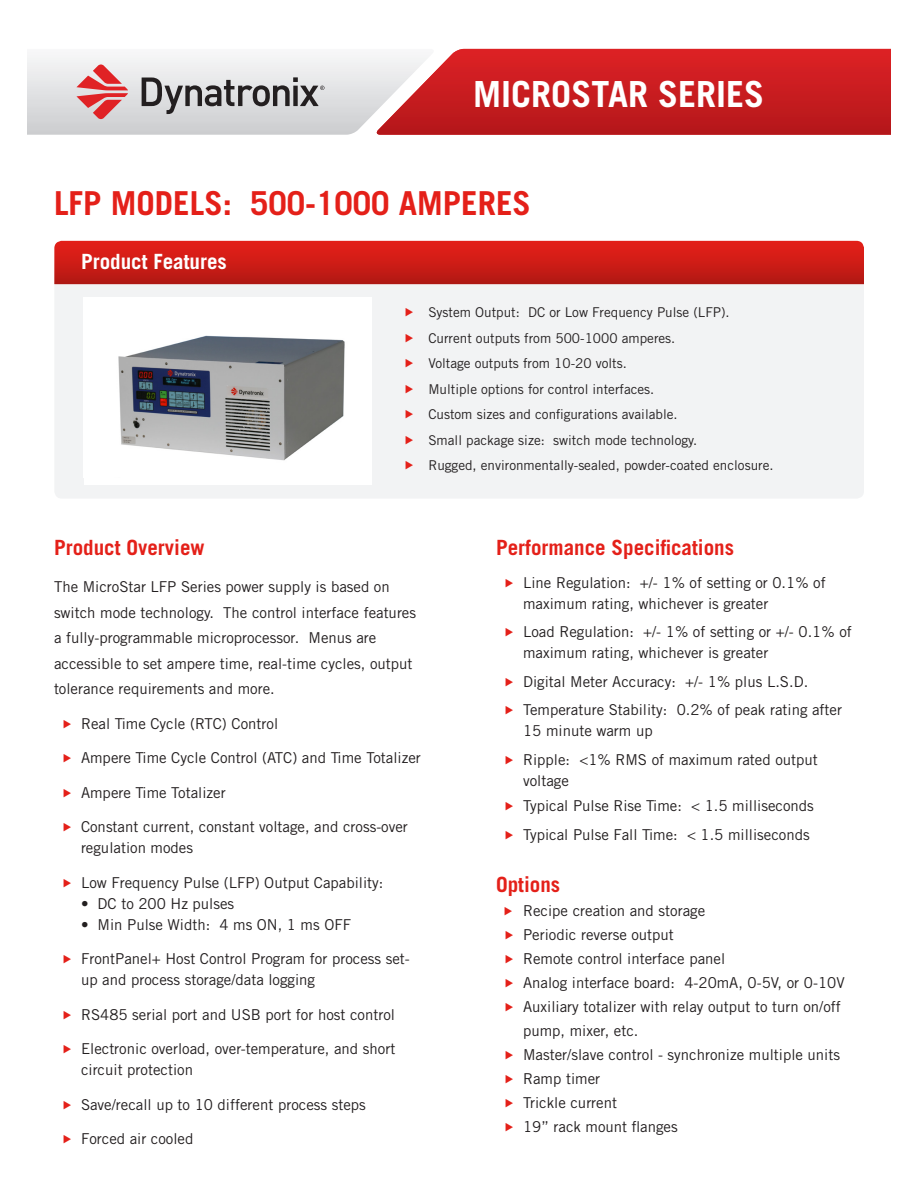
<style>
.page{position:relative;width:918px;height:1188px;background:#fff}
.page>*{position:absolute;margin:0;border:0;box-sizing:border-box;transform-origin:0 0}
.Title_Here{font:700 36px "Trade Gothic LT Std";color:#fff}
.Header_Here{font:700 33px "Trade Gothic LT Std";color:#e42019}
.Paragraph_Text{font:700 21px "Trade Gothic LT Std";color:#e42019}
.Product_Features_Whi{font:700 21px "Trade Gothic LT Std";color:#fff}
.Bullet_Text{font:15px/21px "Trade Gothic LT Std";color:#231f20}
.Paragraph_Text-2{font:15px/25.5px "Trade Gothic LT Std";color:#231f20}
.Bullet_Text-2{font:13.5px "Trade Gothic LT Std";color:#231f20}
</style>
<div class="page">
<svg style="left:435px;top:49px;width:456px;height:86px;background:#c91e21"></svg>
<svg style="left:27px;top:57px;width:408px;height:78px"></svg>
<div style="left:54px;top:284px;width:810px;height:214px;background:#f2f3f4"></div>
<svg style="left:54px;top:241px;width:810px;height:43px;background:#cc1c16"></svg>
<div style="left:84px;top:297px;width:287px;height:188px;background:#fff"></div>
<img style="left:118px;top:335px;width:227px;height:126px">
<svg style="left:406px;top:308px;width:7px;height:9px"></svg>
<svg style="left:406px;top:333px;width:7px;height:9px"></svg>
<svg style="left:406px;top:359px;width:7px;height:9px"></svg>
<svg style="left:406px;top:384px;width:7px;height:9px"></svg>
<svg style="left:406px;top:410px;width:7px;height:9px"></svg>
<svg style="left:406px;top:435px;width:7px;height:9px"></svg>
<svg style="left:406px;top:461px;width:7px;height:9px"></svg>
<p class="Title_Here" style="left:473px;top:72px;width:292px">MICROSTAR SERIES</p>
<p class="Header_Here" style="left:54px;top:183px;width:478px">LFP MODELS: 500-1000 AMPERES</p>
<p class="Product_Features_Whi" style="left:81px;top:249px;width:147px">Product Features</p>
<p class="Bullet_Text-2" style="left:428px;top:304px;width:303px">System Output: DC or Low Frequency Pulse (LFP).</p>
<p class="Bullet_Text-2" style="left:428px;top:330px;width:249px">Current outputs from 500-1000 amperes.</p>
<p class="Bullet_Text-2" style="left:428px;top:355px;width:200px">Voltage outputs from 10-20 volts.</p>
<p class="Bullet_Text-2" style="left:428px;top:381px;width:228px">Multiple options for control interfaces.</p>
<p class="Bullet_Text-2" style="left:428px;top:406px;width:251px">Custom sizes and configurations available.</p>
<p class="Bullet_Text-2" style="left:428px;top:432px;width:270px">Small package size: switch mode technology.</p>
<p class="Bullet_Text-2" style="left:428px;top:457px;width:347px">Rugged, environmentally-sealed, powder-coated enclosure.</p>
<p class="Paragraph_Text" style="left:54px;top:534px;width:152px">Product Overview</p>
<p class="Paragraph_Text-2" style="left:54px;top:574px;width:364px">The MicroStar LFP Series power supply is based on switch mode technology. The control interface features a fully-programmable microprocessor. Menus are accessible to set ampere time, real-time cycles, output tolerance requirements and more.</p>
<p class="Bullet_Text" style="left:81px;top:713px;width:199px">Real Time Cycle (RTC) Control</p>
<p class="Bullet_Text" style="left:81px;top:747px;width:341px">Ampere Time Cycle Control (ATC) and Time Totalizer</p>
<p class="Bullet_Text" style="left:81px;top:782px;width:146px">Ampere Time Totalizer</p>
<p class="Bullet_Text" style="left:81px;top:816px;width:328px">Constant current, constant voltage, and cross-over regulation modes</p>
<p class="Bullet_Text" style="left:81px;top:872px;width:304px">Low Frequency Pulse (LFP) Output Capability:</p>
<p class="Bullet_Text" style="left:81px;top:893px;width:155px">• DC to 200 Hz pulses</p>
<p class="Bullet_Text" style="left:81px;top:914px;width:272px">• Min Pulse Width: 4 ms ON, 1 ms OFF</p>
<p class="Bullet_Text" style="left:81px;top:948px;width:330px">FrontPanel+ Host Control Program for process set&shy;up and process storage/data logging</p>
<p class="Bullet_Text" style="left:81px;top:1004px;width:316px">RS485 serial port and USB port for host control</p>
<p class="Bullet_Text" style="left:81px;top:1038px;width:316px">Electronic overload, over-temperature, and short circuit protection</p>
<p class="Bullet_Text" style="left:81px;top:1094px;width:286px">Save/recall up to 10 different process steps</p>
<p class="Bullet_Text" style="left:81px;top:1128px;width:114px">Forced air cooled</p>
<p class="Paragraph_Text" style="left:496px;top:534px;width:240px">Performance Specifications</p>
<p class="Bullet_Text" style="left:523px;top:572px;width:304px">Line Regulation: +/- 1% of setting or 0.1% of maximum rating, whichever is greater</p>
<p class="Bullet_Text" style="left:523px;top:621px;width:330px">Load Regulation: +/- 1% of setting or +/- 0.1% of maximum rating, whichever is greater</p>
<p class="Bullet_Text" style="left:523px;top:671px;width:287px">Digital Meter Accuracy: +/- 1% plus L.S.D.</p>
<p class="Bullet_Text" style="left:523px;top:699px;width:320px">Temperature Stability: 0.2% of peak rating after<br>15 minute warm up</p>
<p class="Bullet_Text" style="left:523px;top:749px;width:296px">Ripple: &lt;1% RMS of maximum rated output voltage</p>
<p class="Bullet_Text" style="left:523px;top:795px;width:292px">Typical Pulse Rise Time: &lt; 1.5 milliseconds</p>
<p class="Bullet_Text" style="left:523px;top:824px;width:288px">Typical Pulse Fall Time: &lt; 1.5 milliseconds</p>
<p class="Paragraph_Text" style="left:496px;top:872px;width:66px">Options</p>
<p class="Paragraph_Text-2" style="left:523px;top:898px;width:184px">Recipe creation and storage</p>
<p class="Bullet_Text" style="left:523px;top:924px;width:152px">Periodic reverse output</p>
<p class="Bullet_Text" style="left:523px;top:948px;width:204px">Remote control interface panel</p>
<p class="Bullet_Text" style="left:523px;top:972px;width:323px">Analog interface board: 4-20mA, 0-5V, or 0-10V</p>
<p class="Bullet_Text" style="left:523px;top:995px;width:319px;line-height:24px">Auxiliary totalizer with relay output to turn on/off pump, mixer, etc.</p>
<p class="Bullet_Text" style="left:523px;top:1044px;width:319px">Master/slave control - synchronize multiple units</p>
<p class="Bullet_Text" style="left:523px;top:1068px;width:79px">Ramp timer</p>
<p class="Bullet_Text" style="left:523px;top:1092px;width:96px">Trickle current</p>
<p class="Bullet_Text" style="left:523px;top:1116px;width:156px">19” rack mount flanges</p>
</div>
